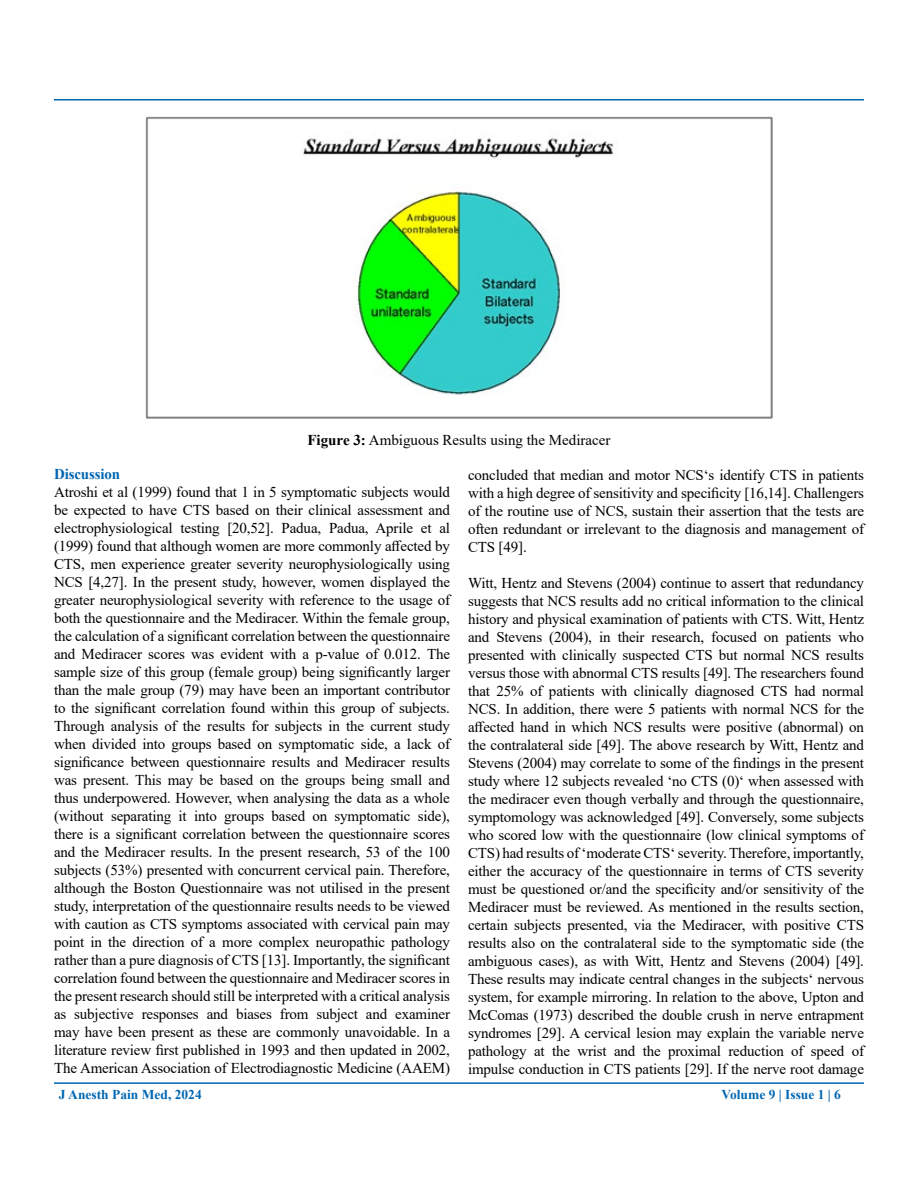
<style>
.page{position:relative;width:918px;height:1188px;background:#fff}
.page>*{position:absolute;margin:0;border:0;box-sizing:border-box;transform-origin:0 0}
.t1{font:15px/18px "Times New Roman";letter-spacing:-.01em;color:#000;text-align:justify}
.t2{font:700 15px "Times New Roman";letter-spacing:-.01em;color:#0066b3}
.t3{font:700 13.5px "Times New Roman";color:#0066b3}
.s1{font-weight:700}
</style>
<div class="page">
<hr style="left:54px;top:99px;width:810px;height:1px;background:#0066b3">
<hr style="left:54px;top:1082px;width:810px;height:2px;background:#0066b3">
<img style="left:145px;top:116px;width:628px;height:303px">
<p class="t1" style="left:307px;top:431px;width:305px"><span class="s1">Figure 3:</span> Ambiguous Results using the Mediracer</p>
<p class="t2" style="left:54px;top:464px;width:68px">Discussion</p>
<p class="t1" style="left:54px;top:483px;width:398px">Atroshi et al (1999) found that 1 in 5 symptomatic subjects would be expected to have CTS based on their clinical assessment and electrophysiological testing [20,52]. Padua, Padua, Aprile et al (1999) found that although women are more commonly affected by CTS, men experience greater severity neurophysiologically using NCS [4,27]. In the present study, however, women displayed the greater neurophysiological severity with reference to the usage of both the questionnaire and the Mediracer. Within the female group, the calculation of a significant correlation between the questionnaire and Mediracer scores was evident with a p-value of 0.012. The sample size of this group (female group) being significantly larger than the male group (79) may have been an important contributor to the significant correlation found within this group of subjects.<br>Through analysis of the results for subjects in the current study when divided into groups based on symptomatic side, a lack of significance between questionnaire results and Mediracer results was present. This may be based on the groups being small and thus underpowered. However, when analysing the data as a whole (without separating it into groups based on symptomatic side), there is a significant correlation between the questionnaire scores and the Mediracer results. In the present research, 53 of the 100 subjects (53%) presented with concurrent cervical pain. Therefore, although the Boston Questionnaire was not utilised in the present study, interpretation of the questionnaire results needs to be viewed with caution as CTS symptoms associated with cervical pain may point in the direction of a more complex neuropathic pathology rather than a pure diagnosis of CTS [13]. Importantly, the significant correlation found between the questionnaire and Mediracer scores in the present research should still be interpreted with a critical analysis as subjective responses and biases from subject and examiner may have been present as these are commonly unavoidable. In a literature review first published in 1993 and then updated in 2002, The American Association of Electrodiagnostic Medicine (AAEM)</p>
<p class="t1" style="left:468px;top:465px;width:398px">concluded that median and motor NCS‘s identify CTS in patients with a high degree of sensitivity and specificity [16,14]. Challengers of the routine use of NCS, sustain their assertion that the tests are often redundant or irrelevant to the diagnosis and management of CTS [49].</p>
<p class="t1" style="left:468px;top:573px;width:398px">Witt, Hentz and Stevens (2004) continue to assert that redundancy suggests that NCS results add no critical information to the clinical history and physical examination of patients with CTS. Witt, Hentz and Stevens (2004), in their research, focused on patients who presented with clinically suspected CTS but normal NCS results versus those with abnormal CTS results [49]. The researchers found that 25% of patients with clinically diagnosed CTS had normal NCS. In addition, there were 5 patients with normal NCS for the affected hand in which NCS results were positive (abnormal) on the contralateral side [49]. The above research by Witt, Hentz and Stevens (2004) may correlate to some of the findings in the present study where 12 subjects revealed ‘no CTS (0)‘ when assessed with the mediracer even though verbally and through the questionnaire, symptomology was acknowledged [49]. Conversely, some subjects who scored low with the questionnaire (low clinical symptoms of CTS) had results of ‘moderate CTS‘ severity. Therefore, importantly, either the accuracy of the questionnaire in terms of CTS severity must be questioned or/and the specificity and/or sensitivity of the Mediracer must be reviewed. As mentioned in the results section, certain subjects presented, via the Mediracer, with positive CTS results also on the contralateral side to the symptomatic side (the ambiguous cases), as with Witt, Hentz and Stevens (2004) [49].<br>These results may indicate central changes in the subjects‘ nervous system, for example mirroring. In relation to the above, Upton and McComas (1973) described the double crush in nerve entrapment syndromes [29]. A cervical lesion may explain the variable nerve pathology at the wrist and the proximal reduction of speed of impulse conduction in CTS patients [29]. If the nerve root damage</p>
<p class="t3" style="left:59px;top:1085px;width:144px">J Anesth Pain Med, 2024</p>
<p class="t3" style="left:722px;top:1085px;width:121px">Volume 9 | Issue 1 | 6</p>
</div>
